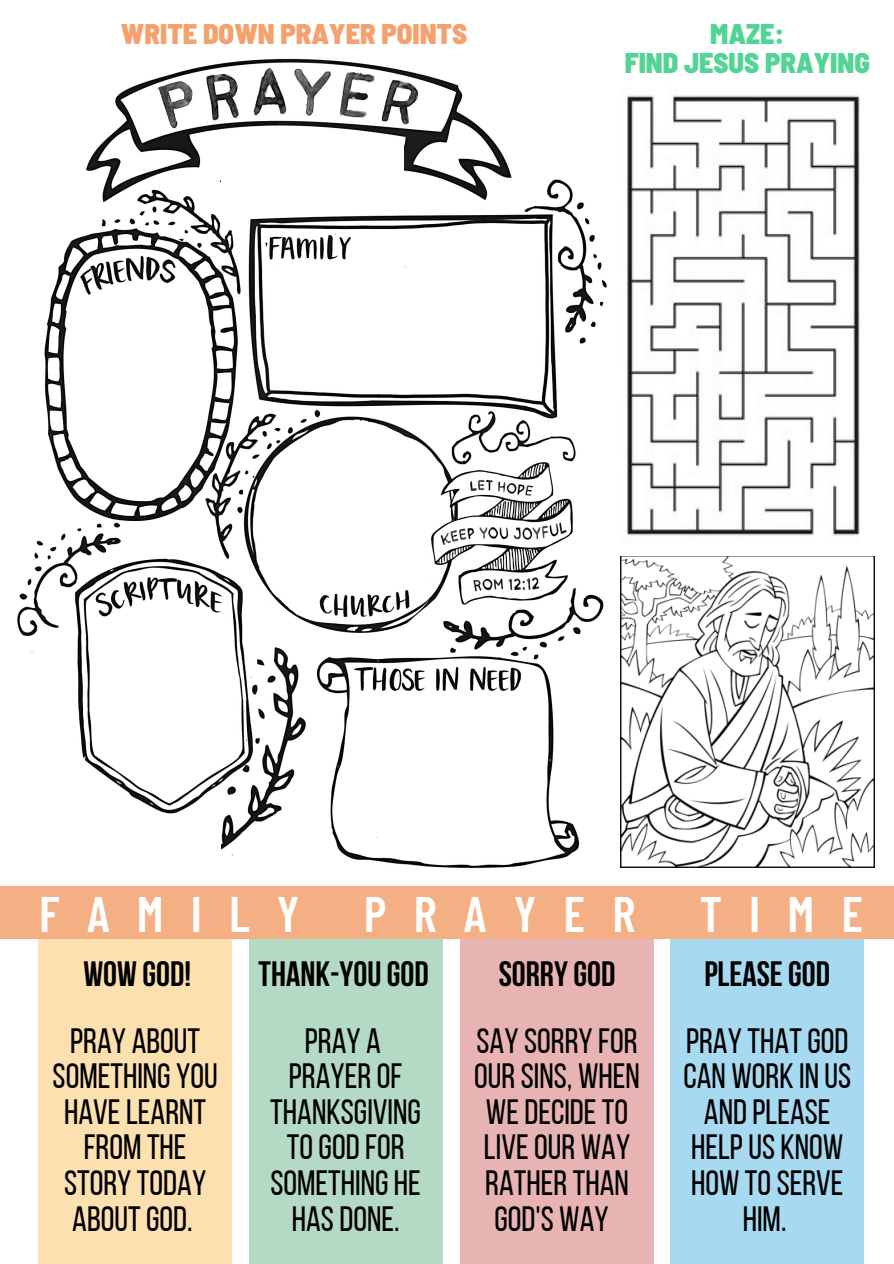
<style>
.page{position:relative;width:894px;height:1264px;background:#fff}
.page>*{position:absolute;margin:0;border:0;box-sizing:border-box;transform-origin:0 0}
.t1{font:600 49.8px "Barlow Condensed";letter-spacing:.545em;color:#fff}
.t2{font:35.1px/35.5px "Bebas Neue";color:#000;text-align:center}
.t3{font:700 35.1px "Bebas Neue";color:#000}
.t4{font:900 semi-condensed 28.35px "Barlow";color:#f4a16e}
.t5{font:900 semi-condensed 28.35px "Barlow";color:#52d496}
</style>
<div class="page">
<div style="left:0;top:885px;width:893px;height:53px;background:#f5af84"></div>
<div style="left:248px;top:938px;width:194px;height:325px;background:#b4d9c4"></div>
<div style="left:38px;top:938px;width:194px;height:325px;background:#fce0af"></div>
<div style="left:460px;top:938px;width:193px;height:325px;background:#e8b4b3"></div>
<div style="left:670px;top:938px;width:193px;height:325px;background:#a7d9f1"></div>
<img style="left:17px;top:58px;width:606px;height:811px">
<div style="left:38px;top:823px;width:182px;height:57px;background:#fff"></div>
<div style="left:221px;top:142px;width:182px;height:57px;background:#fff"></div>
<img style="left:620px;top:556px;width:254px;height:311px">
<img style="left:614px;top:58px;width:246px;height:498px">
<p class="t4" style="left:121px;top:16px;width:347px">WRITE DOWN PRAYER POINTS</p>
<p class="t5" style="left:710px;top:16px;width:76px">MAZE:</p>
<p class="t5" style="left:624px;top:44px;width:246px">FIND JESUS PRAYING</p>
<p class="t1" style="left:39px;top:882px;width:262px">FAMILY</p>
<p class="t1" style="left:364px;top:882px;width:273px">PRAYER</p>
<p class="t1" style="left:699px;top:882px;width:165px">TIME</p>
<p class="t3" style="left:83px;top:959px;width:109px">WOW GOD!</p>
<p class="t3" style="left:258px;top:959px;width:171px">THANK-YOUGOD</p>
<p class="t3" style="left:498px;top:959px;width:118px">SORRYGOD</p>
<p class="t3" style="left:704px;top:959px;width:127px">PLEASEGOD</p>
<p class="t2" style="left:53px;top:1026px;width:166px">PRAY ABOUT<br>SOMETHING YOU<br>HAVELEARNT<br>FROM THE<br>STORY TODAY<br>ABOUTGOD.</p>
<p class="t2" style="left:305px;top:1026px;width:78px">PRAY A</p>
<p class="t2" style="left:270px;top:1061px;width:152px">PRAYEROF<br>THANKSGIVING<br>TOGODFOR<br>SOMETHING HE<br>HASDONE.</p>
<p class="t2" style="left:474px;top:1026px;width:167px">SAY SORRY FOR<br>OURSINS, WHEN<br>WEDECIDETO<br>LIVEOUR WAY<br>RATHERTHAN<br>GOD'S WAY</p>
<p class="t2" style="left:683px;top:1026px;width:169px">PRAY THATGOD<br>CAN WORK IN US<br>ANDPLEASE<br>HELPUS KNOW<br>HOW TOSERVE<br>HIM.</p>
</div>
